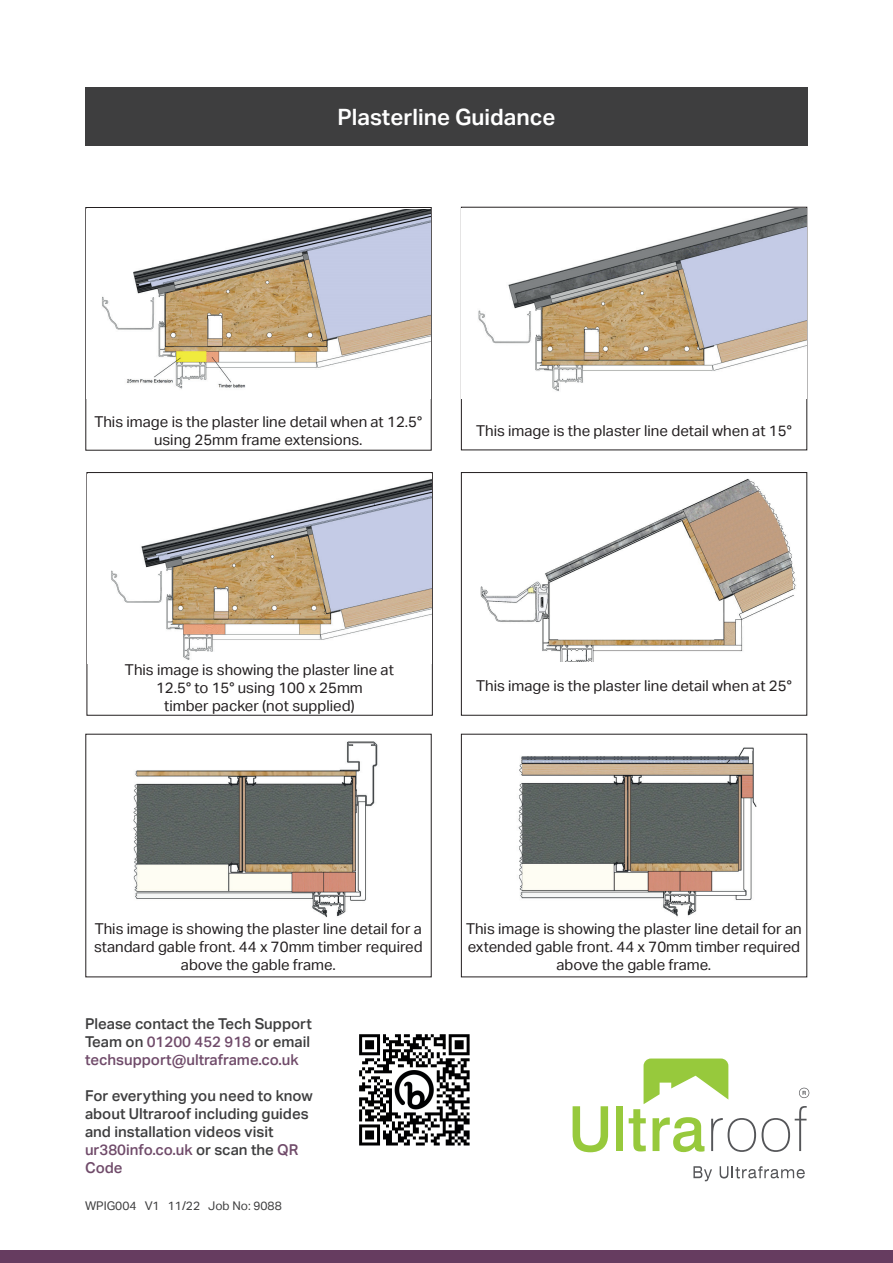
<style>
.page{position:relative;width:893px;height:1263px;background:#fff}
.page>*{position:absolute;margin:0;border:0;box-sizing:border-box;transform-origin:0 0}
.t1{font:600 22.5px "Aktiv Grotesk";color:#fff}
.t2{font:15px/18px "Aktiv Grotesk";color:#231f20;text-align:center}
.t3{font:500 15px/18px "Aktiv Grotesk";color:#3e3e3f;text-align:justify}
.t4{font:12px "Aktiv Grotesk";color:#3e3e3f}
.s1{color:#704b6a}
</style>
<div class="page">
<div style="left:85px;top:87px;width:723px;height:59px;background:#3e3e3f"></div>
<svg style="left:573px;top:1106px;width:35px;height:46px"></svg>
<div style="left:616px;top:1106px;width:7px;height:45px;background:#97c93c"></div>
<svg style="left:762px;top:1106px;width:45px;height:46px"></svg>
<svg style="left:629px;top:1058px;width:127px;height:94px"></svg>
<svg style="left:693px;top:1166px;width:19px;height:15px"></svg>
<svg style="left:720px;top:1166px;width:85px;height:12px"></svg>
<svg style="left:799px;top:1088px;width:10px;height:10px"></svg>
<div style="left:0;top:1250px;width:893px;height:13px;background:#663c60"></div>
<div style="left:87px;top:472px;width:346px;height:244px;border:1px solid #231f20"></div>
<img style="left:87px;top:474px;width:345px;height:189px">
<img style="left:478px;top:209px;width:328px;height:182px">
<img style="left:480px;top:479px;width:316px;height:183px">
<img style="left:133px;top:741px;width:245px;height:177px">
<img style="left:518px;top:747px;width:239px;height:170px">
<div style="left:85px;top:207px;width:347px;height:244px;border:1px solid #231f20"></div>
<img style="left:86px;top:209px;width:345px;height:189px">
<div style="left:461px;top:472px;width:346px;height:244px;border:1px solid #231f20"></div>
<img style="left:359px;top:1034px;width:111px;height:112px">
<h1 class="t1" style="left:337px;top:104px;width:219px">Plasterline Guidance</h1>
<p class="t2" style="left:94px;top:413px;width:329px">This image is the plaster line detail when at 12.5° using 25mm frame extensions.</p>
<p class="t2" style="left:476px;top:422px;width:317px">This image is the plaster line detail when at 15°</p>
<p class="t2" style="left:125px;top:661px;width:270px">This image is showing the plaster line at<br>12.5° to 15° using 100 x 25mm<br>timber packer (not supplied)</p>
<p class="t2" style="left:476px;top:676px;width:317px">This image is the plaster line detail when at 25°</p>
<p class="t2" style="left:94px;top:920px;width:330px">This image is showing the plaster line detail for a standard gable front. 44 x 70mm timber required above the gable frame.</p>
<p class="t2" style="left:466px;top:920px;width:337px">This image is showing the plaster line detail for an extended gable front. 44 x 70mm timber required above the gable frame.</p>
<p class="t3" style="left:85px;top:1015px;width:228px">Please contact the Tech Support Team on <span class="s1">01200 452 918</span> or email <span class="s1">techsupport@ultraframe.co.uk</span></p>
<p class="t3" style="left:85px;top:1087px;width:229px;text-align:left">For everything you need to know about Ultraroof including guides and installation videos visit <span class="s1">ur380info.co.uk</span> or scan the <span class="s1">QR<br>Code</span></p>
<p class="t4" style="left:85px;top:1198px;width:198px">WPIG004 V1 11/22 Job No: 9088</p>
</div>
